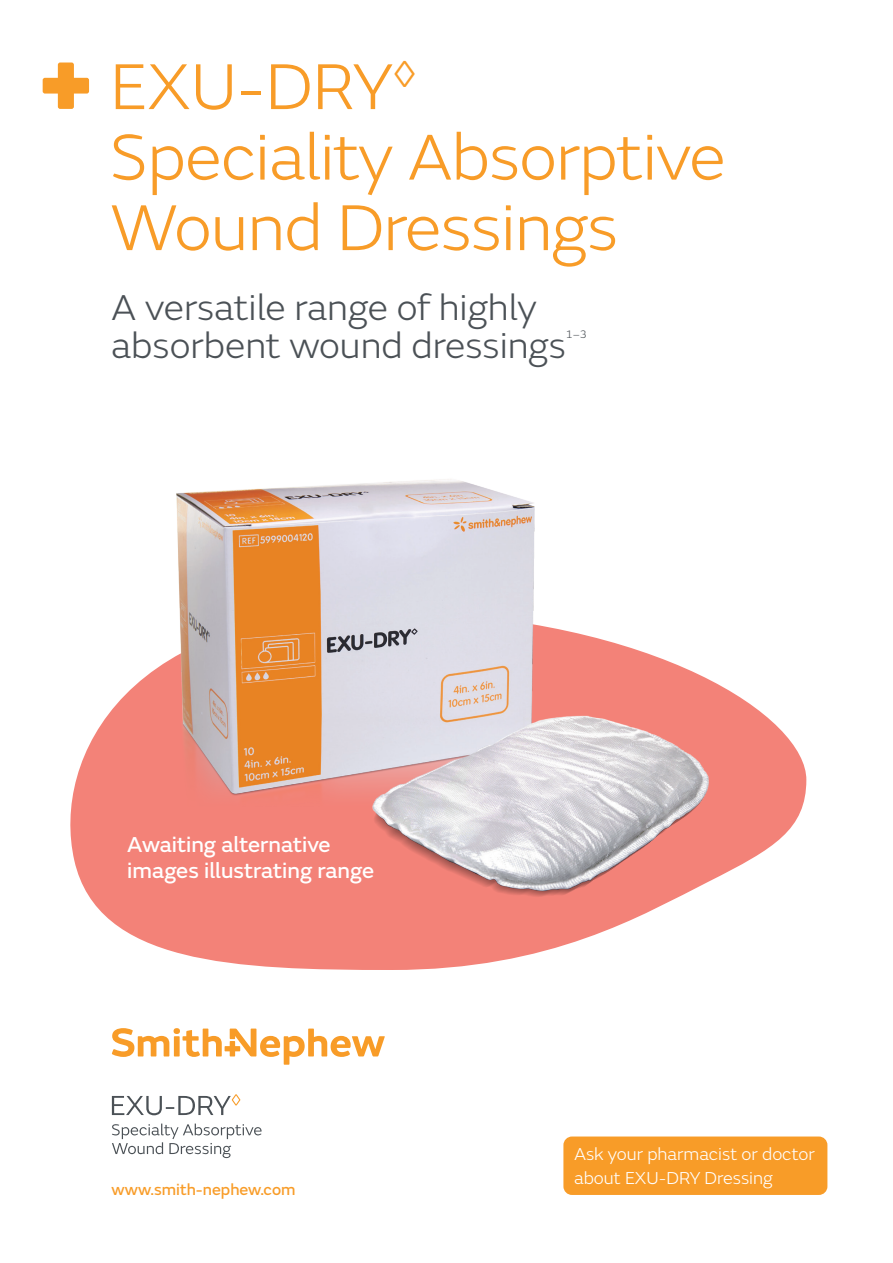
<style>
.page{position:relative;width:893px;height:1263px;background:#fff}
.page>*{position:absolute;margin:0;border:0;box-sizing:border-box;transform-origin:0 0}
.Headline_2{font:300 67.5px/70.5px "SN Emeric";letter-spacing:-.01em;color:#f89c28}
.Large_text{font:300 37.5px/37.5px "SN Emeric";color:#4b5156}
.References{font:22.5px/25.5px "SN Emeric Core";color:#fff}
.Large_text-2{font:300 18px/24px "SN Emeric";color:#fff}
.Large_text-3{font:16.5px "SN Emeric Core";color:#f89c28}
.Large_text-4{font:300 11.4px "SN Emeric";color:#4b5156}
</style>
<div class="page">
<svg style="left:70px;top:681px;width:736px;height:289px;fill:#f38278"></svg>
<div style="left:43px;top:78px;width:46px;height:16px;background:#f89c28;border-radius:2px"></div>
<div style="left:58px;top:63px;width:16px;height:46px;background:#f89c28;border-radius:2px"></div>
<div style="left:563px;top:1136px;width:264px;height:59px;background:#f89c28;border-radius:9px"></div>
<svg style="left:112px;top:1094px;width:128px;height:21px"></svg>
<svg style="left:112px;top:1123px;width:150px;height:35px"></svg>
<svg style="left:112px;top:1028px;width:273px;height:37px"></svg>
<img style="left:140px;top:479px;width:613px;height:439px">
<p class="Headline_2" style="left:110px;top:51px;width:617px">EXU-DRY<sup>◊<br></sup>Speciality Absorptive<br>Wound Dressings</p>
<p class="Large_text" style="left:111px;top:289px;width:456px">A versatile range of highly absorbent wound dressings</p>
<p class="Large_text-4" style="left:566px;top:327px;width:22px">1–3</p>
<p class="References" style="left:127px;top:832px;width:248px">Awaiting alternative images illustrating range</p>
<p class="Large_text-3" style="left:112px;top:1179px;width:185px">www.smith-nephew.com</p>
<p class="Large_text-2" style="left:574px;top:1142px;width:242px">Ask your pharmacist or doctor about EXU-DRY Dressing</p>
</div>
